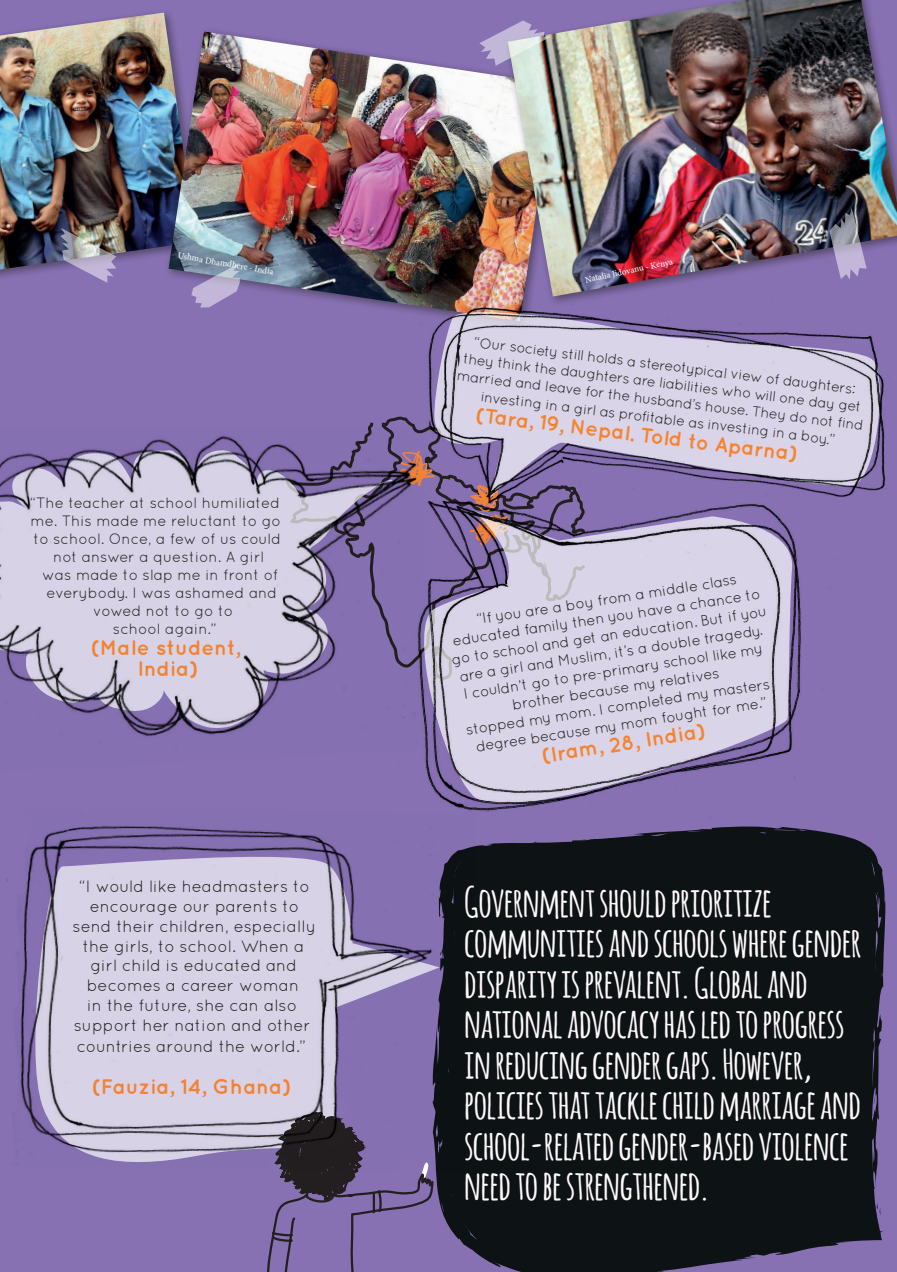
<style>
.page{position:relative;width:897px;height:1272px;background:#8771b3}
.page>*{position:absolute;margin:0;border:0;box-sizing:border-box;transform-origin:0 0}
.t1{font:700 40.5px/40.5px "Amatic";color:#fef9fb}
.t2{font:700 21px/21px "Quicksand";color:#f58432;text-align:center}
.t3{font:16.5px/20px "Quicksand";color:#231f20;text-align:center}
.t4{font:15px/18px "Quicksand";color:#231f20;text-align:center}
.t5{font:14.55px/17.7px "Quicksand";color:#231f20;text-align:center}
.t6{font:9px "Minion Pro";color:#fff}
.s1{font-size:15px}
</style>
<div class="page">
<div style="left:436px;top:837px;width:450px;height:435px;background:#0d1214"></div>
<svg style="left:867px;top:1146px;width:5px;height:31px"></svg>
<svg style="left:867px;top:1073px;width:4px;height:22px"></svg>
<svg style="left:871px;top:1040px;width:4px;height:21px"></svg>
<svg style="left:864px;top:867px;width:2px;height:11px"></svg>
<svg style="left:601px;top:1263px;width:21px;height:1px"></svg>
<img style="left:0;top:13px;width:173px;height:259px">
<div style="left:164px;top:27px;width:402px;height:305px;background:#231f20;opacity:.5"></div>
<img style="left:169px;top:32px;width:334px;height:289px">
<img style="left:508px;top:0;width:389px;height:283px">
<svg style="left:191px;top:263px;width:49px;height:45px"></svg>
<svg style="left:267px;top:1173px;width:167px;height:99px"></svg>
<svg style="left:829px;top:208px;width:37px;height:72px"></svg>
<svg style="left:479px;top:21px;width:72px;height:45px"></svg>
<img style="left:60px;top:228px;width:56px;height:55px">
<img style="left:413px;top:283px;width:477px;height:213px">
<img style="left:424px;top:475px;width:425px;height:386px">
<img style="left:0;top:428px;width:424px;height:316px">
<img style="left:6px;top:806px;width:469px;height:367px">
<svg style="left:890px;top:0;width:7px;height:8px"></svg>
<p class="t6" style="left:179px;top:249px;width:98px;rotate:10deg">Ushma Dhamdhere - India</p>
<p class="t6" style="left:584px;top:274px;width:91px;rotate:-12deg">Natalia Jidovanu - Kenya</p>
<p class="t4" style="left:30px;top:494px;width:252px">“The teacher at school humiliated</p>
<p class="t4" style="left:31px;top:512px;width:252px">me. This made me reluctant to go</p>
<p class="t4" style="left:34px;top:530px;width:249px">to school. Once, a few of us could</p>
<p class="t4" style="left:53px;top:548px;width:213px">not answer a question. A girl</p>
<p class="t4" style="left:42px;top:566px;width:237px">was made to slap me in front of</p>
<p class="t4" style="left:47px;top:584px;width:232px">everybody. I was ashamed and</p>
<p class="t4" style="left:93px;top:602px;width:141px">vowed not to go to</p>
<p class="t4" style="left:113px;top:620px;width:105px">school again.”</p>
<h2 class="t2" style="left:91px;top:637px;width:151px">(Male student,<br>India)</h2>
<p class="t3" style="left:73px;top:876px;width:245px">“I would like headmasters to encourage our parents to send their children, especially the girls, to school. When a girl child is educated and becomes a career woman<br>in the future, she can also support her nation and other countries around the world.”</p>
<h2 class="t2" style="left:92px;top:1075px;width:201px">(Fauzia, 14, Ghana)</h2>
<p class="t5" style="left:462px;top:331px;width:411px;rotate:7deg"><span class="s1">“</span>Our society still holds a stereotypical view of daughters: they think the daughters are liabilities who will one day get married and leave for the husband’s house. They do not find investing in a girl as profitable as investing in a boy.<span class="s1">”</span></p>
<h2 class="t2" style="left:477px;top:403px;width:326px;rotate:7deg">(Tara, 19, Nepal. Told to Aparna)</h2>
<p class="t4" style="left:445px;top:615px;width:320px;rotate:-9deg">“If you are a boy from a middle class educated family then you have a chance to go to school and get an education. But if you are a girl and Muslim, it’s a double tragedy.<br>I couldn’t go to pre-primary school like my brother because my relatives<br>stopped my mom. I completed my masters degree because my mom fought for me.”</p>
<h2 class="t2" style="left:540px;top:745px;width:167px;rotate:-9deg">(Iram, 28, India)</h2>
<p class="t1" style="left:464px;top:880px;width:398px">Government should prioritize communities and schools where gender disparity is prevalent. Global and national advocacy has led to progress in reducing gender gaps. However, policies that tackle child marriage and school-related gender-based violence need to be strengthened.</p>
</div>
